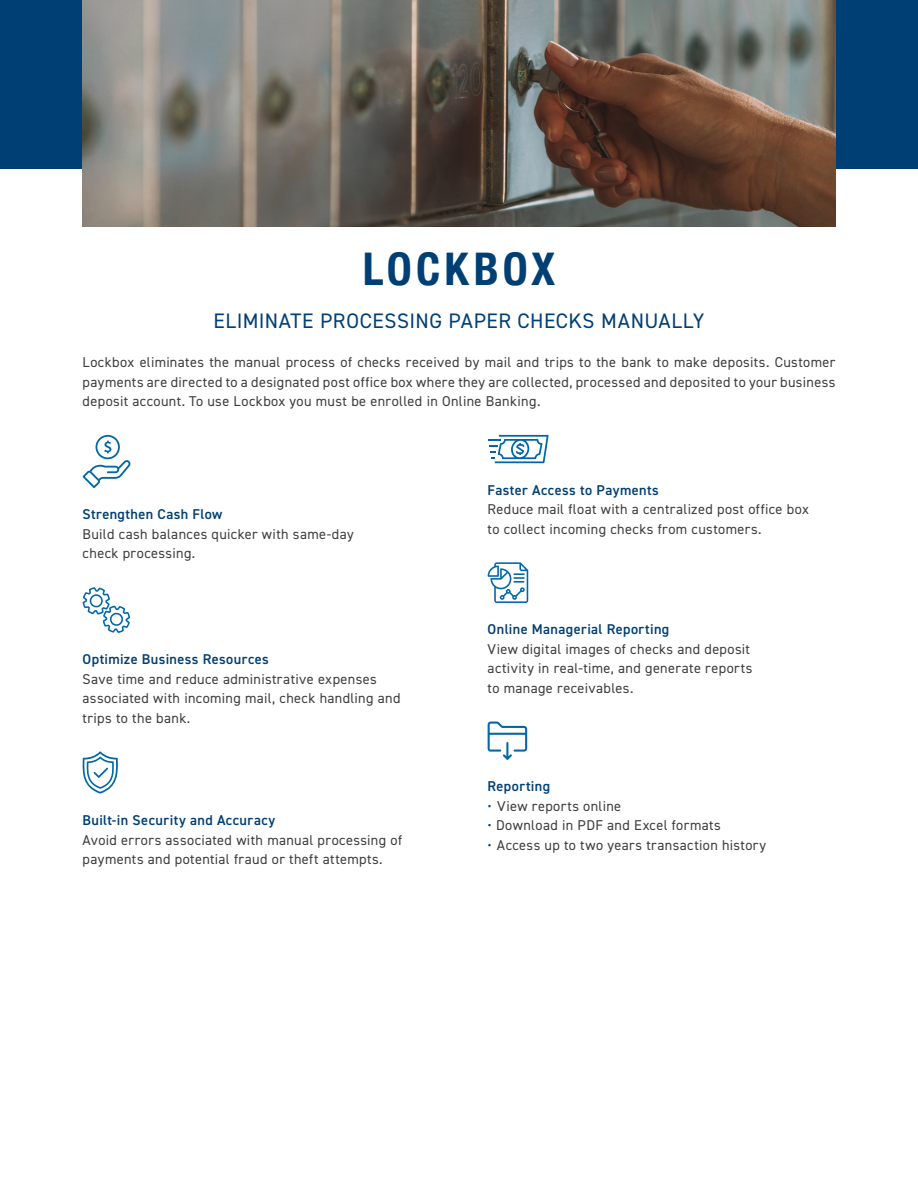
<style>
.page{position:relative;width:918px;height:1188px;background:#fff}
.page>*{position:absolute;margin:0;border:0;box-sizing:border-box;transform-origin:0 0}
.t1{font:700 condensed 45px "Helvetica Neue";letter-spacing:.09em;color:#003f74}
.t2{font:21px "DIN2014";letter-spacing:.025em;color:#003f74}
.t3{font:14.25px/19.5px "DIN2014";letter-spacing:.03em;color:#3e3e3f}
.t4{font:600 14.25px "DIN2014";letter-spacing:.03em;color:#003f74}
.s1{color:#003f74}
</style>
<div class="page">
<div style="left:0;top:0;width:918px;height:168px;background:#003f74"></div>
<img style="left:83px;top:0;width:752px;height:226px">
<svg style="left:488px;top:722px;width:39px;height:38px"></svg>
<svg style="left:83px;top:435px;width:47px;height:53px"></svg>
<svg style="left:83px;top:587px;width:47px;height:46px"></svg>
<svg style="left:83px;top:751px;width:35px;height:43px"></svg>
<svg style="left:488px;top:562px;width:40px;height:41px"></svg>
<svg style="left:488px;top:435px;width:61px;height:28px"></svg>
<h1 class="t1" style="left:363px;top:232px;width:194px">LOCKBOX</h1>
<h2 class="t2" style="left:214px;top:308px;width:492px">ELIMINATE PROCESSING PAPER CHECKS MANUALLY</h2>
<p class="t3" style="left:83px;top:352px;width:754px;text-align:justify">Lockbox eliminates the manual process of checks received by mail and trips to the bank to make deposits. Customer payments are directed to a designated post office box where they are collected, processed and deposited to your business deposit account. To use Lockbox you must be enrolled in Online Banking.</p>
<h3 class="t4" style="left:83px;top:505px;width:141px">Strengthen Cash Flow</h3>
<p class="t3" style="left:83px;top:524px;width:273px">Build cash balances quicker with same-day check processing.</p>
<h3 class="t4" style="left:83px;top:650px;width:188px">Optimize Business Resources</h3>
<p class="t3" style="left:83px;top:669px;width:319px">Save time and reduce administrative expenses associated with incoming mail, check handling and trips to the bank.</p>
<h3 class="t4" style="left:83px;top:811px;width:194px">Built-in Security and Accuracy</h3>
<p class="t3" style="left:83px;top:830px;width:321px">Avoid errors associated with manual processing of payments and potential fraud or theft attempts.</p>
<h3 class="t4" style="left:488px;top:480px;width:173px">Faster Access to Payments</h3>
<p class="t3" style="left:488px;top:499px;width:323px">Reduce mail float with a centralized post office box to collect incoming checks from customers.</p>
<h3 class="t4" style="left:488px;top:620px;width:183px">Online Managerial Reporting</h3>
<p class="t3" style="left:488px;top:639px;width:266px">View digital images of checks and deposit activity in real-time, and generate reports to manage receivables.</p>
<h3 class="t4" style="left:488px;top:777px;width:64px">Reporting</h3>
<p class="t3" style="left:488px;top:796px;width:135px"><span class="s1">•</span> View reports online</p>
<p class="t3" style="left:488px;top:815px;width:235px"><span class="s1">•</span> Download in PDF and Excel formats</p>
<p class="t3" style="left:488px;top:835px;width:280px"><span class="s1">•</span> Access up to two years transaction history</p>
</div>
